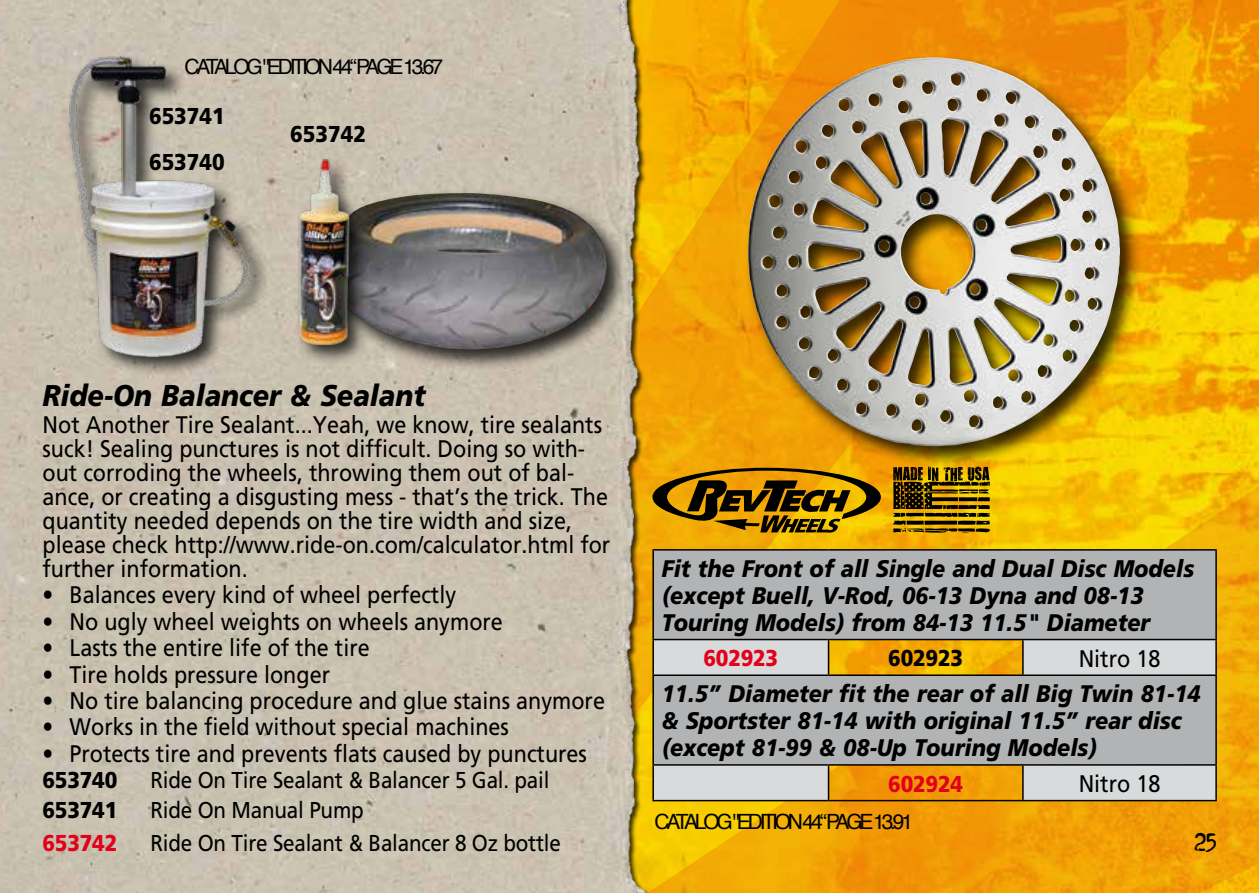
<style>
.page{position:relative;width:1259px;height:893px;background:#fff}
.page>*{position:absolute;margin:0;border:0;box-sizing:border-box;transform-origin:0 0}
.t1{font:italic 900 30px "Frutiger";color:#000;scale:.9 1}
.t2{font:24px/24px "Frutiger";color:#000;scale:.9 1}
.t3{font:italic 900 24px/27px "Frutiger";color:#000;scale:.9 1}
.t4{font:23.1px "Frutiger";letter-spacing:-.01em;color:#000;scale:.9 1}
.t5{font:900 23.1px/46.2px "Frutiger";letter-spacing:-.005em;color:#000;scale:.9 1}
.t6{font:900 23.1px "Frutiger";letter-spacing:-.01em;color:#e2001a;scale:.9 1}
.t7{font:21px "Helvetica";letter-spacing:-.15em;color:#000}
.t8{font:21px "Oldtypewriter";color:#000;scale:.9 1}
</style>
<div class="page">
<svg style="left:652px;top:0;width:607px;height:893px;background:#f2a904"></svg>
<img style="left:1px;top:0;width:651px;height:893px">
<div style="left:65px;top:54px;width:205px;height:324px;background:#000;opacity:.8"></div>
<img style="left:43px;top:43px;width:212px;height:320px">
<div style="left:323px;top:189px;width:305px;height:183px;background:#000;opacity:.8"></div>
<img style="left:375px;top:193px;width:231px;height:157px">
<div style="left:295px;top:155px;width:80px;height:212px;background:#000;opacity:.8"></div>
<img style="left:284px;top:152px;width:82px;height:202px">
<div style="left:744px;top:54px;width:397px;height:414px;background:#000;opacity:.8"></div>
<img style="left:748px;top:57px;width:372px;height:390px">
<div style="left:654px;top:551px;width:561px;height:88px;background:#b1b3b4"></div>
<svg style="left:654px;top:640px;width:561px;height:160px;background:#c5bba4"></svg>
<hr style="left:652px;top:549px;width:176px;height:2px;background:#000">
<hr style="left:652px;top:551px;width:2px;height:88px;background:#000">
<hr style="left:828px;top:549px;width:195px;height:2px;background:#000">
<hr style="left:1023px;top:549px;width:193px;height:2px;background:#000">
<hr style="left:1215px;top:551px;width:1px;height:88px;background:#000">
<hr style="left:652px;top:639px;width:176px;height:1px;background:#000">
<hr style="left:652px;top:640px;width:2px;height:34px;background:#000">
<hr style="left:828px;top:639px;width:195px;height:1px;background:#000">
<hr style="left:828px;top:640px;width:1px;height:34px;background:#000">
<hr style="left:1023px;top:639px;width:193px;height:1px;background:#000">
<hr style="left:1022px;top:640px;width:1px;height:34px;background:#000">
<hr style="left:1215px;top:640px;width:1px;height:34px;background:#000">
<hr style="left:652px;top:674px;width:176px;height:2px;background:#000">
<hr style="left:652px;top:676px;width:2px;height:88px;background:#000">
<hr style="left:828px;top:674px;width:195px;height:2px;background:#000">
<hr style="left:1023px;top:674px;width:193px;height:2px;background:#000">
<hr style="left:1215px;top:676px;width:1px;height:88px;background:#000">
<hr style="left:652px;top:764px;width:176px;height:2px;background:#000">
<hr style="left:652px;top:766px;width:2px;height:34px;background:#000">
<hr style="left:828px;top:764px;width:195px;height:2px;background:#000">
<hr style="left:828px;top:766px;width:1px;height:34px;background:#000">
<hr style="left:1023px;top:764px;width:193px;height:2px;background:#000">
<hr style="left:1022px;top:766px;width:1px;height:34px;background:#000">
<hr style="left:1215px;top:766px;width:1px;height:34px;background:#000">
<hr style="left:652px;top:800px;width:176px;height:1px;background:#000">
<hr style="left:828px;top:800px;width:195px;height:1px;background:#000">
<hr style="left:1023px;top:800px;width:193px;height:1px;background:#000">
<svg style="left:652px;top:468px;width:229px;height:65px;background:#936a02"></svg>
<svg style="left:893px;top:467px;width:97px;height:66px;background:#765b01"></svg>
<p class="t7" style="left:185px;top:48px;width:260px">CATALOG "EDITION 44“PAGE 13.67</p>
<p class="t5" style="left:149px;top:92px;width:86px">653741<br>653740</p>
<p class="t5" style="left:290px;top:110px;width:86px">653742</p>
<p class="t1" style="left:43px;top:378px;width:427px">Ride-On Balancer &amp; Sealant</p>
<p class="t2" style="left:43px;top:412px;width:632px">Not Another Tire Sealant...Yeah, we know, tire sealants suck! Sealing punctures is not difficult. Doing so with&shy;out corroding the wheels, throwing them out of bal&shy;ance, or creating a disgusting mess - that’s the trick. The quantity needed depends on the tire width and size, please check http://www.ride-on.com/calculator.html for further information.</p>
<p class="t2" style="left:43px;top:583px;width:461px">• Balances every kind of wheel perfectly</p>
<p class="t2" style="left:43px;top:609px;width:513px">• No ugly wheel weights on wheels anymore</p>
<p class="t2" style="left:43px;top:636px;width:365px">• Lasts the entire life of the tire</p>
<p class="t2" style="left:43px;top:662px;width:321px">• Tire holds pressure longer</p>
<p class="t2" style="left:43px;top:688px;width:626px">• No tire balancing procedure and glue stains anymore</p>
<p class="t2" style="left:43px;top:715px;width:520px">• Works in the field without special machines</p>
<p class="t2" style="left:43px;top:741px;width:606px">• Protects tire and prevents flats caused by punctures</p>
<p class="t5" style="left:43px;top:757px;width:85px">653740</p>
<p class="t4" style="left:151px;top:767px;width:445px">Ride On Tire Sealant &amp; Balancer 5 Gal. pail</p>
<p class="t5" style="left:43px;top:786px;width:85px">653741</p>
<p class="t4" style="left:151px;top:796px;width:238px">Ride On Manual Pump</p>
<p class="t6" style="left:43px;top:828px;width:85px">653742</p>
<p class="t4" style="left:151px;top:829px;width:457px">Ride On Tire Sealant &amp; Balancer 8 Oz bottle</p>
<p class="t3" style="left:662px;top:555px;width:593px">Fit the Front of all Single and Dual Disc Models (except Buell, V-Rod, 06-13 Dyna and 08-13<br>Touring Models) from 84-13 11.5" Diameter</p>
<p class="t6" style="left:703px;top:644px;width:85px">602923</p>
<p class="t5" style="left:888px;top:635px;width:85px">602923</p>
<p class="t2" style="left:1078px;top:646px;width:92px">Nitro 18</p>
<p class="t3" style="left:661px;top:680px;width:600px">11.5” Diameter fit the rear of all Big Twin 81-14 &amp; Sportster 81-14 with original 11.5” rear disc (except 81-99 &amp; 08-Up Touring Models)</p>
<p class="t6" style="left:888px;top:770px;width:85px">602924</p>
<p class="t2" style="left:1078px;top:771px;width:92px">Nitro 18</p>
<p class="t7" style="left:654px;top:804px;width:260px">CATALOG "EDITION 44“PAGE 13.91</p>
<p class="t8" style="left:1194px;top:829px;width:26px">25</p>
</div>
